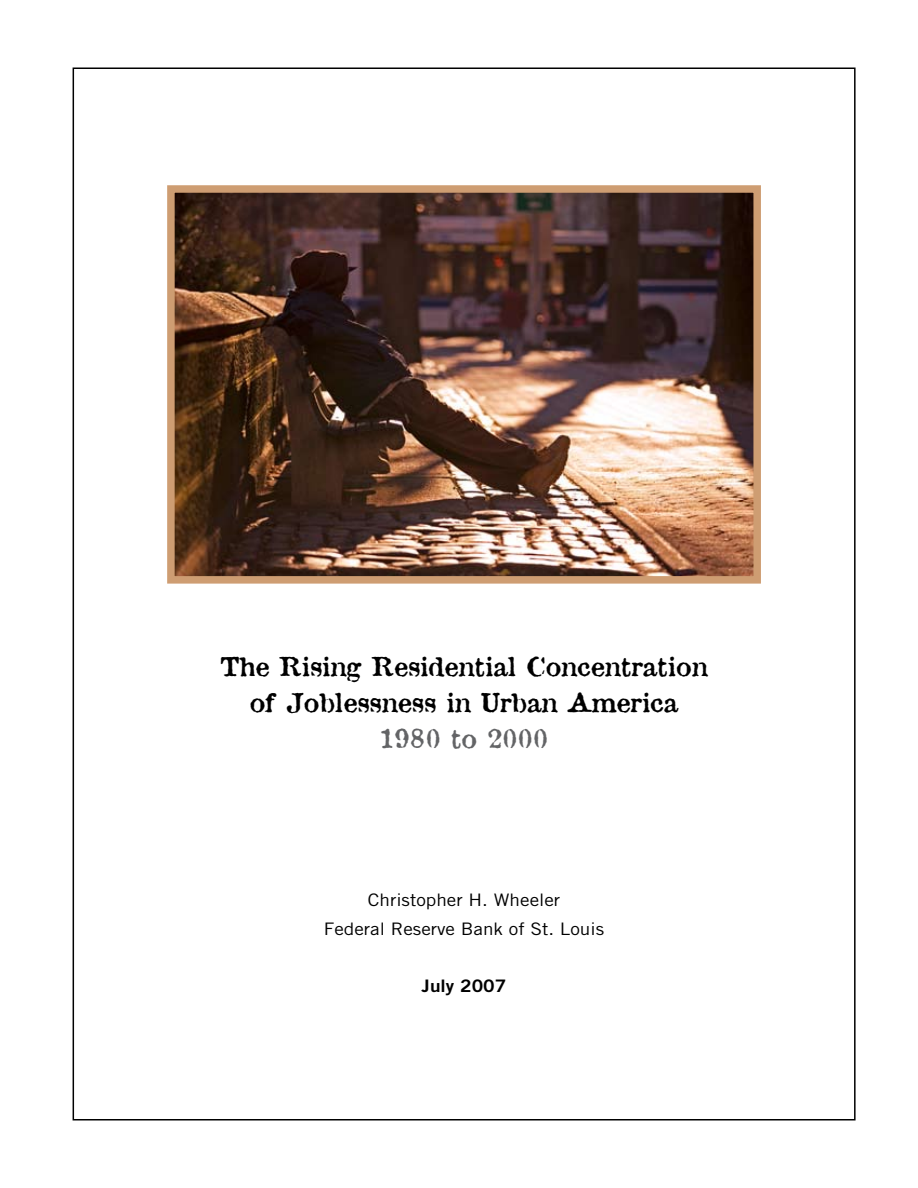
<style>
.page{position:relative;width:918px;height:1188px;background:#fff}
.page>*{position:absolute;margin:0;border:0;box-sizing:border-box;transform-origin:0 0}
.t1{font:25.5px/36px "Attic";color:#000;text-align:center}
.t2{font:25.5px "Attic";color:#636466}
.t3{font:17.25px/28.5px "Trade Gothic";color:#000;text-align:center;scale:1.1 1}
.t4{font:17.25px "Trade Gothic Bold Two";color:#000;scale:1.1 1}
</style>
<div class="page">
<img style="left:176px;top:194px;width:576px;height:381px">
<div style="left:167px;top:185px;width:594px;height:399px;border:8px solid #ce9d72"></div>
<p class="t1" style="left:220px;top:648px;width:489px">The Rising Residential Concentration of Joblessness in Urban America</p>
<p class="t2" style="left:380px;top:722px;width:170px">1980 to 2000</p>
<p class="t3" style="left:324px;top:886px;width:256px">Christopher H. Wheeler<br>Federal Reserve Bank of St. Louis</p>
<p class="t4" style="left:422px;top:975px;width:79px">July 2007</p>
</div>
